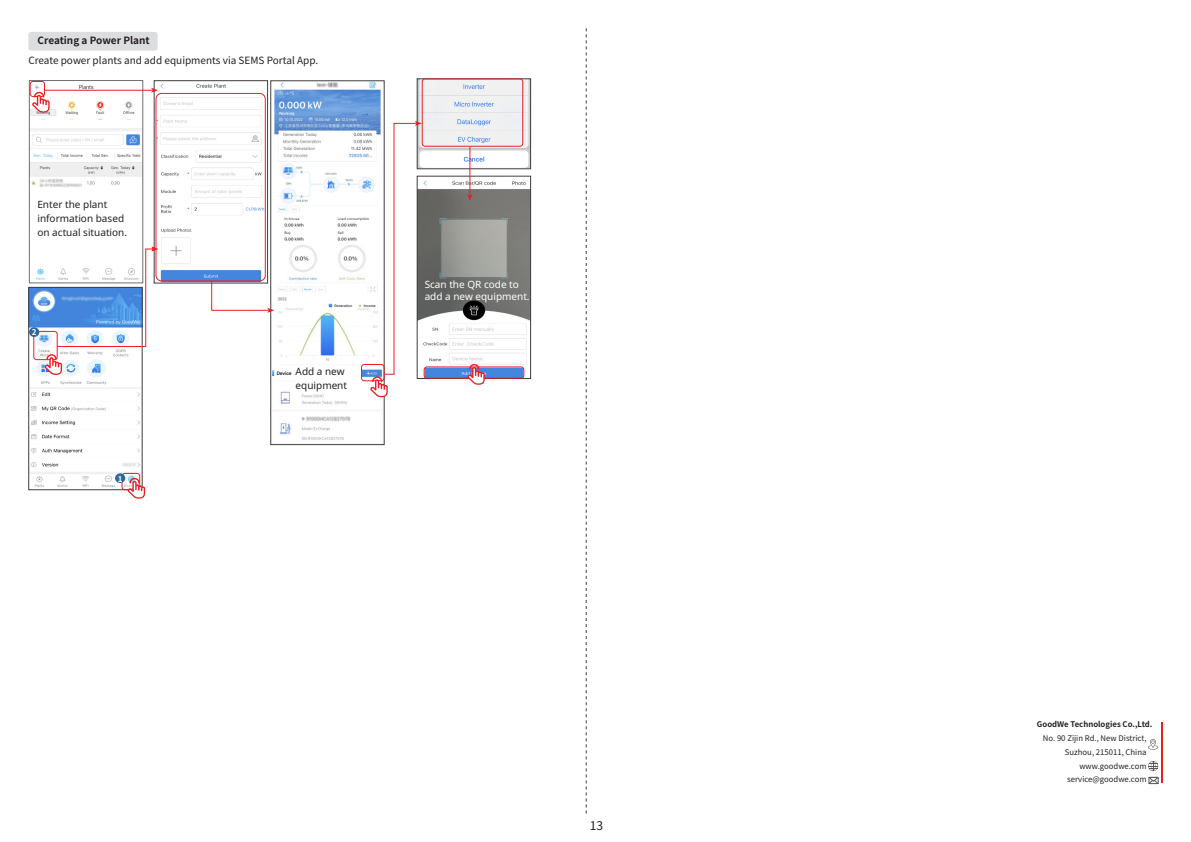
<style>
.page{position:relative;width:1191px;height:842px;background:#fff}
.page>*{position:absolute;margin:0;border:0;box-sizing:border-box;transform-origin:0 0}
.t1{font:12px "Source Han Sans CN";color:#231f20}
.t2{font:10px/14px "Noto Sans";color:#231f20}
.t3{font:10px "Source Han Sans CN";color:#231f20}
.t4{font:10px/12px "Noto Sans";color:#fff}
.t5{font:700 10px "Source Han Sans CN";color:#231f20}
.四级标题{font:700 8px "Source Han Sans CN";color:#fff}
.t6{font:7.8px/13.6px "Source Han Sans CN";color:#231f20;text-align:right}
.t7{font:700 7.8px "Source Han Sans CN";color:#231f20}
</style>
<div class="page">
<svg style="left:1148px;top:761px;width:10px;height:10px"></svg>
<svg style="left:1148px;top:739px;width:10px;height:11px"></svg>
<svg style="left:1148px;top:777px;width:10px;height:7px"></svg>
<hr style="left:1160px;top:722px;width:2px;height:61px;background:#ee1d23">
<div style="left:28px;top:32px;width:130px;height:19px;background:#dcdddf;border-radius:3px"></div>
<img style="left:419px;top:80px;width:110px;height:87px">
<div style="left:417px;top:78px;width:114px;height:91px;border:1px solid #3e3e3f"></div>
<img style="left:422px;top:178px;width:107px;height:199px">
<div style="left:417px;top:176px;width:114px;height:203px;border:1px solid #3e3e3f"></div>
<img style="left:272px;top:82px;width:110px;height:358px">
<div style="left:270px;top:80px;width:114px;height:365px;border:1px solid #3e3e3f"></div>
<img style="left:31px;top:84px;width:110px;height:196px">
<div style="left:29px;top:80px;width:114px;height:203px;border:1px solid #6c6d70"></div>
<div style="left:30px;top:81px;width:15px;height:16px;border:1px solid #ee1d23;border-radius:3px"></div>
<svg style="left:32px;top:92px;width:18px;height:21px"></svg>
<img style="left:157px;top:83px;width:107px;height:196px">
<div style="left:154px;top:80px;width:114px;height:203px;border:1px solid #3e3e3f"></div>
<div style="left:155px;top:93px;width:111px;height:188px;border:1px solid #ee1d23;border-radius:6px"></div>
<div style="left:361px;top:364px;width:23px;height:17px;border:1px solid #ee1d23;border-radius:3px"></div>
<div style="left:423px;top:366px;width:101px;height:13px;border:1px solid #ee1d23;border-radius:3px"></div>
<hr style="left:44px;top:90px;width:109px;height:1px;background:#ee1d23">
<svg style="left:151px;top:88px;width:7px;height:5px"></svg>
<svg style="left:211px;top:279px;width:63px;height:34px"></svg>
<img style="left:30px;top:289px;width:110px;height:199px">
<div style="left:28px;top:287px;width:114px;height:203px;border:1px solid #3e3e3f"></div>
<div style="left:121px;top:473px;width:19px;height:17px;border:1px solid #ee1d23;border-radius:3px"></div>
<div style="left:33px;top:331px;width:25px;height:29px;border:1px solid #ee1d23;border-radius:3px"></div>
<svg style="left:127px;top:478px;width:18px;height:21px"></svg>
<svg style="left:44px;top:354px;width:18px;height:21px"></svg>
<div style="left:115px;top:473px;width:10px;height:10px;background:#2a6b9b;border-radius:50%"></div>
<div style="left:29px;top:327px;width:10px;height:10px;background:#2a6b9b;border-radius:50%"></div>
<svg style="left:56px;top:246px;width:102px;height:101px"></svg>
<div style="left:422px;top:78px;width:101px;height:69px;border:1px solid #ee1d23;border-radius:3px"></div>
<hr style="left:469px;top:147px;width:1px;height:49px;background:#ee1d23">
<svg style="left:467px;top:194px;width:5px;height:7px"></svg>
<svg style="left:370px;top:121px;width:52px;height:276px"></svg>
<svg style="left:467px;top:364px;width:18px;height:21px"></svg>
<div style="left:296px;top:366px;width:65px;height:27px;background:#fff"></div>
<div style="left:37px;top:198px;width:96px;height:40px;background:#fff"></div>
<svg style="left:586px;top:28px;width:1px;height:786px"></svg>
<p class="t5" style="left:38px;top:35px;width:114px">Creating a Power Plant</p>
<p class="t3" style="left:28px;top:55px;width:291px">Create power plants and add equipments via SEMS Portal App.</p>
<p class="t2" style="left:37px;top:198px;width:91px">Enter the plant information based on actual situation.</p>
<p class="四级标题" style="left:32px;top:328px;width:6px">2</p>
<p class="四级标题" style="left:118px;top:474px;width:6px">1</p>
<p class="t2" style="left:296px;top:364px;width:53px">Add a new equipment</p>
<p class="t4" style="left:425px;top:279px;width:106px">Scan the QR code to add a new equipment.</p>
<h1 class="t1" style="left:589px;top:819px;width:15px">13</h1>
<p class="t7" style="left:1037px;top:720px;width:117px">GoodWe Technologies Co.,Ltd.</p>
<p class="t6" style="left:1043px;top:732px;width:105px">No. 90 Zijin Rd., New District,<br>Suzhou, 215011, China</p>
<p class="t6" style="left:1079px;top:759px;width:69px">www.goodwe.com</p>
<p class="t6" style="left:1067px;top:773px;width:81px">service@goodwe.com</p>
</div>
